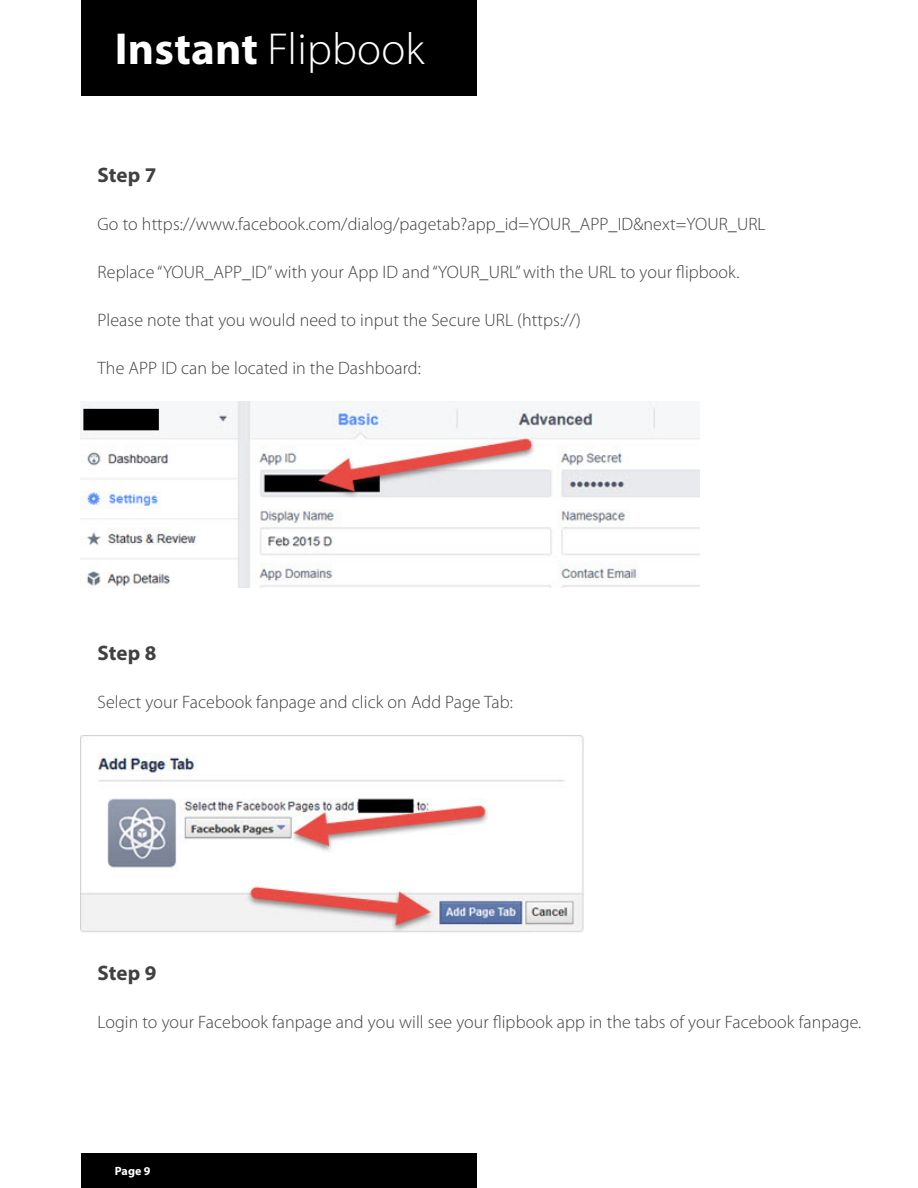
<style>
.page{position:relative;width:918px;height:1188px;background:#fff}
.page>*{position:absolute;margin:0;border:0;box-sizing:border-box;transform-origin:0 0}
.t1{font:300 45px "Myriad Pro";letter-spacing:.005em;color:#fff}
.t2{font:700 21px "Myriad Pro";color:#414042}
.t3{font:300 18px "Myriad Pro";letter-spacing:.005em;color:#414042}
.t4{font:700 12px "Myriad Pro";color:#fff}
.s1{font-weight:700}
</style>
<div class="page">
<div style="left:81px;top:0;width:395px;height:95px;background:#000"></div>
<div style="left:81px;top:1154px;width:395px;height:34px;background:#000"></div>
<img style="left:81px;top:401px;width:618px;height:187px">
<img style="left:81px;top:736px;width:503px;height:196px">
<h1 class="t1" style="left:115px;top:25px;width:311px"><span class="s1">Instant</span> Flipbook</h1>
<p class="t2" style="left:98px;top:161px;width:60px">Step 7</p>
<p class="t3" style="left:98px;top:214px;width:670px">Go to https://www.facebook.com/dialog/pagetab?app_id=YOUR_APP_ID&amp;next=YOUR_URL</p>
<p class="t3" style="left:98px;top:262px;width:643px">Replace “YOUR_APP_ID” with your App ID and “YOUR_URL” with the URL to your flipbook.</p>
<p class="t3" style="left:98px;top:310px;width:485px">Please note that you would need to input the Secure URL (https://)</p>
<p class="t3" style="left:98px;top:358px;width:325px">The APP ID can be located in the Dashboard:</p>
<p class="t2" style="left:98px;top:639px;width:60px">Step 8</p>
<p class="t3" style="left:98px;top:692px;width:417px">Select your Facebook fanpage and click on Add Page Tab:</p>
<p class="t2" style="left:98px;top:960px;width:60px">Step 9</p>
<p class="t3" style="left:98px;top:1013px;width:765px">Login to your Facebook fanpage and you will see your flipbook app in the tabs of your Facebook fanpage.</p>
<p class="t4" style="left:115px;top:1164px;width:37px">Page 9</p>
</div>
